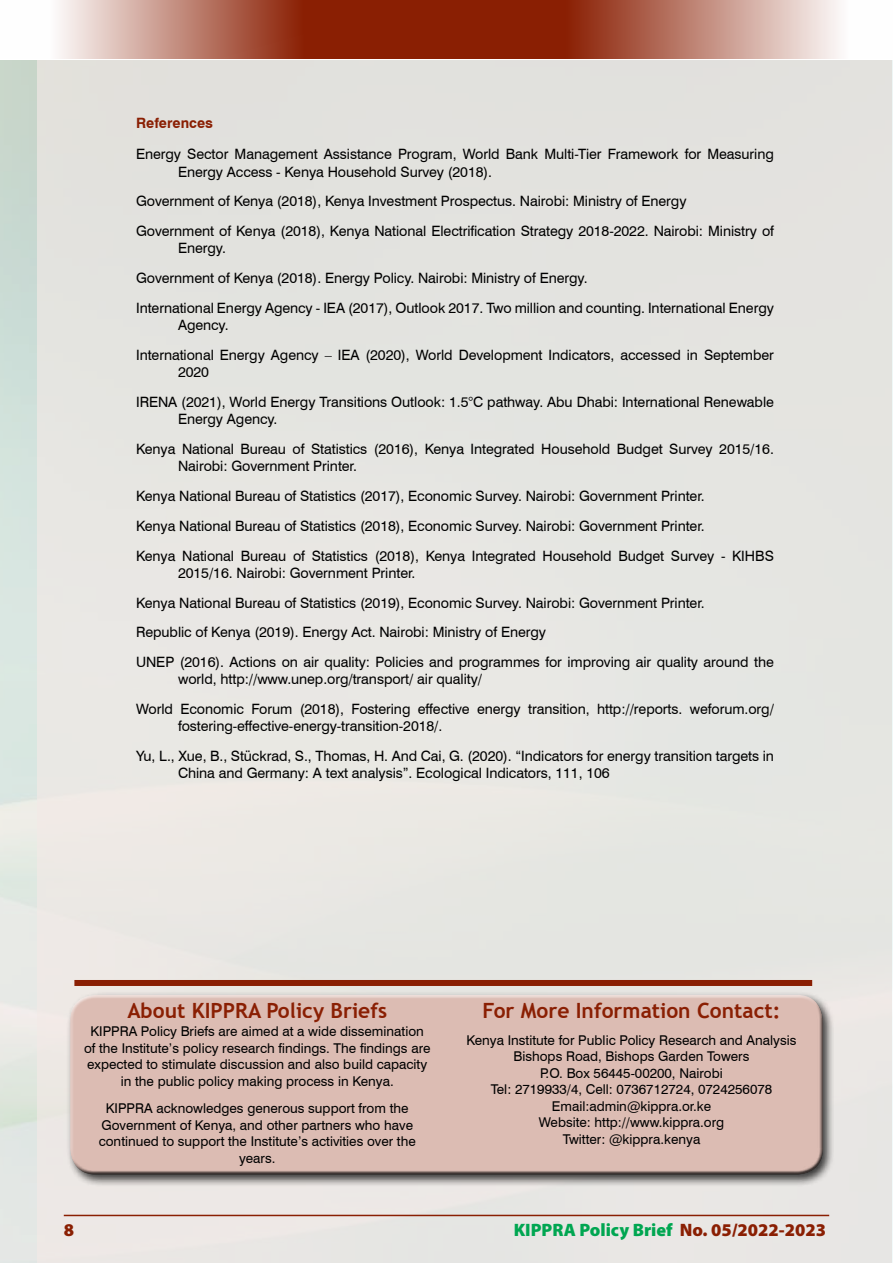
<style>
.page{position:relative;width:893px;height:1263px;background:#fff}
.page>*{position:absolute;margin:0;border:0;box-sizing:border-box;transform-origin:0 0}
.t1{font:700 21px "Trebuchet MS";color:#8a1f03}
.t2{font:900 18px "Myriad Pro";color:#00a651}
.t3{font:900 18px "Myriad Pro";color:#8a1f03}
.t4{font:14.25px/29.8px "Swiss 721 BT";letter-spacing:-.005em;color:#000}
.t5{font:700 14.25px "Swiss 721 BT";color:#8a1f03}
.t6{font:13.5px/16.5px "Swiss 721 BT";color:#000;text-align:center}
.s1{color:#8a1f03}
</style>
<div class="page">
<hr style="left:64px;top:1215px;width:765px;height:1px;background:#8a1f03">
<svg style="left:52px;top:0;width:388px;height:59px"></svg>
<svg style="left:440px;top:0;width:407px;height:59px"></svg>
<div style="left:66px;top:991px;width:769px;height:196px;background:#000;opacity:.75"></div>
<div style="left:69px;top:993px;width:753px;height:171px;background:#fff;opacity:.75"></div>
<div style="left:70px;top:1002px;width:755px;height:172px;background:#dcbcb3"></div>
<div style="left:74px;top:980px;width:738px;height:6px;background:#8a1f03"></div>
<p class="t5" style="left:136px;top:114px;width:78px">References</p>
<p class="t4" style="left:178px;top:145px;width:597px;line-height:17.1px;text-indent:-42px">Energy Sector Management Assistance Program, World Bank Multi-Tier Framework for Measuring<br>Energy Access - Kenya Household Survey (2018).</p>
<p class="t4" style="left:136px;top:186px;width:639px">Government of Kenya (2018), Kenya Investment Prospectus. Nairobi: Ministry of Energy<br>Government of Kenya (2018), Kenya National Electrification Strategy 2018-2022. Nairobi: Ministry of</p>
<p class="t4" style="left:136px;top:233px;width:639px;text-indent:42px">Energy.<br>Government of Kenya (2018). Energy Policy. Nairobi: Ministry of Energy.<br>International Energy Agency - IEA (2017), Outlook 2017. Two million and counting. International Energy</p>
<p class="t4" style="left:136px;top:310px;width:639px;text-indent:42px">Agency.<br>International Energy Agency – IEA (2020), World Development Indicators, accessed in September</p>
<p class="t4" style="left:136px;top:357px;width:639px;text-indent:42px">2020<br>IRENA (2021), World Energy Transitions Outlook: 1.5°C pathway. Abu Dhabi: International Renewable</p>
<p class="t4" style="left:136px;top:404px;width:639px;text-indent:42px">Energy Agency.<br>Kenya National Bureau of Statistics (2016), Kenya Integrated Household Budget Survey 2015/16.</p>
<p class="t4" style="left:136px;top:451px;width:639px;text-indent:42px">Nairobi: Government Printer.<br>Kenya National Bureau of Statistics (2017), Economic Survey. Nairobi: Government Printer.<br>Kenya National Bureau of Statistics (2018), Economic Survey. Nairobi: Government Printer.<br>Kenya National Bureau of Statistics (2018), Kenya Integrated Household Budget Survey - KIHBS</p>
<p class="t4" style="left:136px;top:557px;width:639px;text-indent:42px">2015/16. Nairobi: Government Printer.<br>Kenya National Bureau of Statistics (2019), Economic Survey. Nairobi: Government Printer.<br>Republic of Kenya (2019). Energy Act. Nairobi: Ministry of Energy<br>UNEP (2016). Actions on air quality: Policies and programmes for improving air quality around the</p>
<p class="t4" style="left:136px;top:664px;width:639px;text-indent:42px">world, http://www.unep.org/transport/ air quality/<br>World Economic Forum (2018), Fostering effective energy transition, http://reports. weforum.org/</p>
<p class="t4" style="left:136px;top:711px;width:639px;text-indent:42px">fostering-effective-energy-transition-2018/.<br>Yu, L., Xue, B., Stückrad, S., Thomas, H. And Cai, G. (2020). “Indicators for energy transition targets in</p>
<p class="t4" style="left:178px;top:758px;width:433px">China and Germany: A text analysis”. Ecological Indicators, 111, 106</p>
<h1 class="t1" style="left:127px;top:997px;width:261px">About KIPPRA Policy Briefs</h1>
<h1 class="t1" style="left:482px;top:997px;width:300px">For More Information Contact:</h1>
<p class="t6" style="left:84px;top:1023px;width:348px">KIPPRA Policy Briefs are aimed at a wide dissemination of the Institute’s policy research findings. The findings are expected to stimulate discussion and also build capacity in the public policy making process in Kenya.</p>
<p class="t6" style="left:99px;top:1099px;width:319px">KIPPRA acknowledges generous support from the Government of Kenya, and other partners who have continued to support the Institute’s activities over the years.</p>
<p class="t6" style="left:466px;top:1031px;width:332px">Kenya Institute for Public Policy Research and Analysis Bishops Road, Bishops Garden Towers<br>P.O. Box 56445-00200, Nairobi<br>Tel: 2719933/4, Cell: 0736712724, 0724256078<br>Email:admin@kippra.or.ke<br>Website: http://www.kippra.org<br>Twitter: @kippra.kenya</p>
<p class="t3" style="left:64px;top:1218px;width:12px">8</p>
<p class="t2" style="left:514px;top:1218px;width:314px">KIPPRA Policy Brief <span class="s1">No. 05/2022-2023</span></p>
</div>
